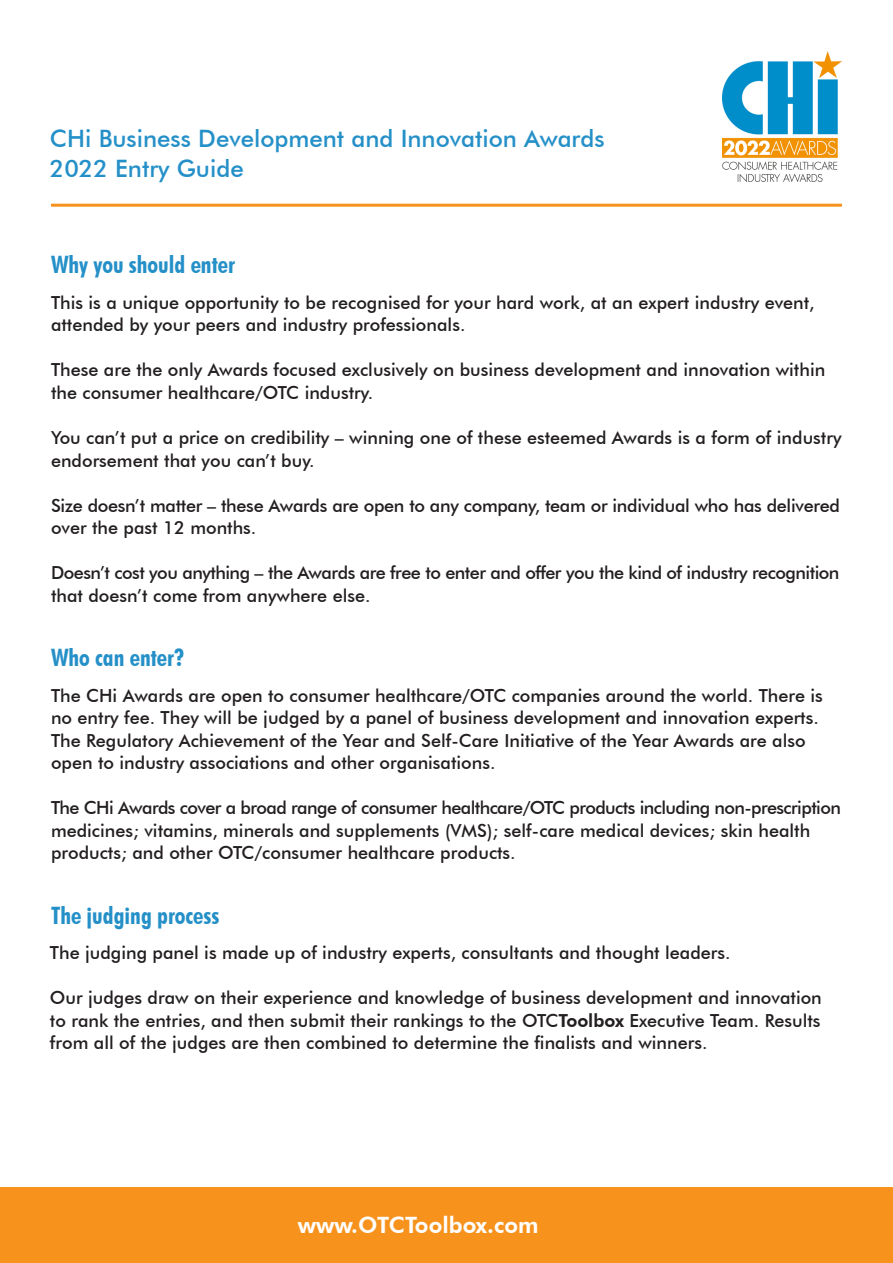
<style>
.page{position:relative;width:893px;height:1263px;background:#fff}
.page>*{position:absolute;margin:0;border:0;box-sizing:border-box;transform-origin:0 0}
.t1{font:500 24px "Futura BT";color:#2590c8}
.t2{font:700 condensed 24px "Futura BT";color:#2590c8}
.t3{font:800 22.5px "Futura BT";color:#fff}
.t4{font:500 18px/22.5px "Futura BT";color:#231f20}
.t5{font:500 18px/22.5px "Futura BT";letter-spacing:-.03em;color:#231f20}
.s1{font-weight:800}
</style>
<div class="page">
<hr style="left:51px;top:204px;width:791px;height:3px;background:#f7931d">
<img style="left:723px;top:51px;width:119px;height:131px">
<div style="left:0;top:1187px;width:893px;height:76px;background:#f7931d"></div>
<p class="t1" style="left:50px;top:123px;width:556px">CHi Business Development and Innovation Awards</p>
<p class="t1" style="left:50px;top:153px;width:195px">2022 Entry Guide</p>
<p class="t2" style="left:51px;top:250px;width:185px">Why you should enter</p>
<p class="t4" style="left:51px;top:291px;width:765px">This is a unique opportunity to be recognised for your hard work, at an expert industry event, attended by your peers and industry professionals.</p>
<p class="t4" style="left:51px;top:359px;width:776px">These are the only Awards focused exclusively on business development and innovation within the consumer healthcare/OTC industry.</p>
<p class="t4" style="left:51px;top:426px;width:792px">You can’t put a price on credibility – winning one of these esteemed Awards is a form of industry endorsement that you can’t buy.</p>
<p class="t4" style="left:51px;top:494px;width:790px">Size doesn’t matter – these Awards are open to any company, team or individual who has delivered over the past 12 months.</p>
<p class="t5" style="left:51px;top:561px;width:790px">Doesn’t cost you anything – the Awards are free to enter and offer you the kind of industry recognition that doesn’t come from anywhere else.</p>
<p class="t2" style="left:51px;top:643px;width:135px">Who can enter?</p>
<p class="t4" style="left:51px;top:684px;width:773px">The CHi Awards are open to consumer healthcare/OTC companies around the world. There is no entry fee. They will be judged by a panel of business development and innovation experts.<br>The Regulatory Achievement of the Year and Self-Care Initiative of the Year Awards are also open to industry associations and other organisations.</p>
<p class="t4" style="left:51px;top:796px;width:791px">The CHi Awards cover a broad range of consumer healthcare/OTC products including non-prescription medicines; vitamins, minerals and supplements (VMS); self-care medical devices; skin health products; and other OTC/consumer healthcare products.</p>
<p class="t2" style="left:51px;top:901px;width:170px">The judging process</p>
<p class="t4" style="left:50px;top:941px;width:682px">The judging panel is made up of industry experts, consultants and thought leaders.</p>
<p class="t4" style="left:50px;top:986px;width:773px;text-align:justify">Our judges draw on their experience and knowledge of business development and innovation to rank the entries, and then submit their rankings to the OTC<span class="s1">Toolbox</span> Executive Team. Results from all of the judges are then combined to determine the finalists and winners.</p>
<p class="t3" style="left:298px;top:1211px;width:242px">www.OTCToolbox.com</p>
</div>
